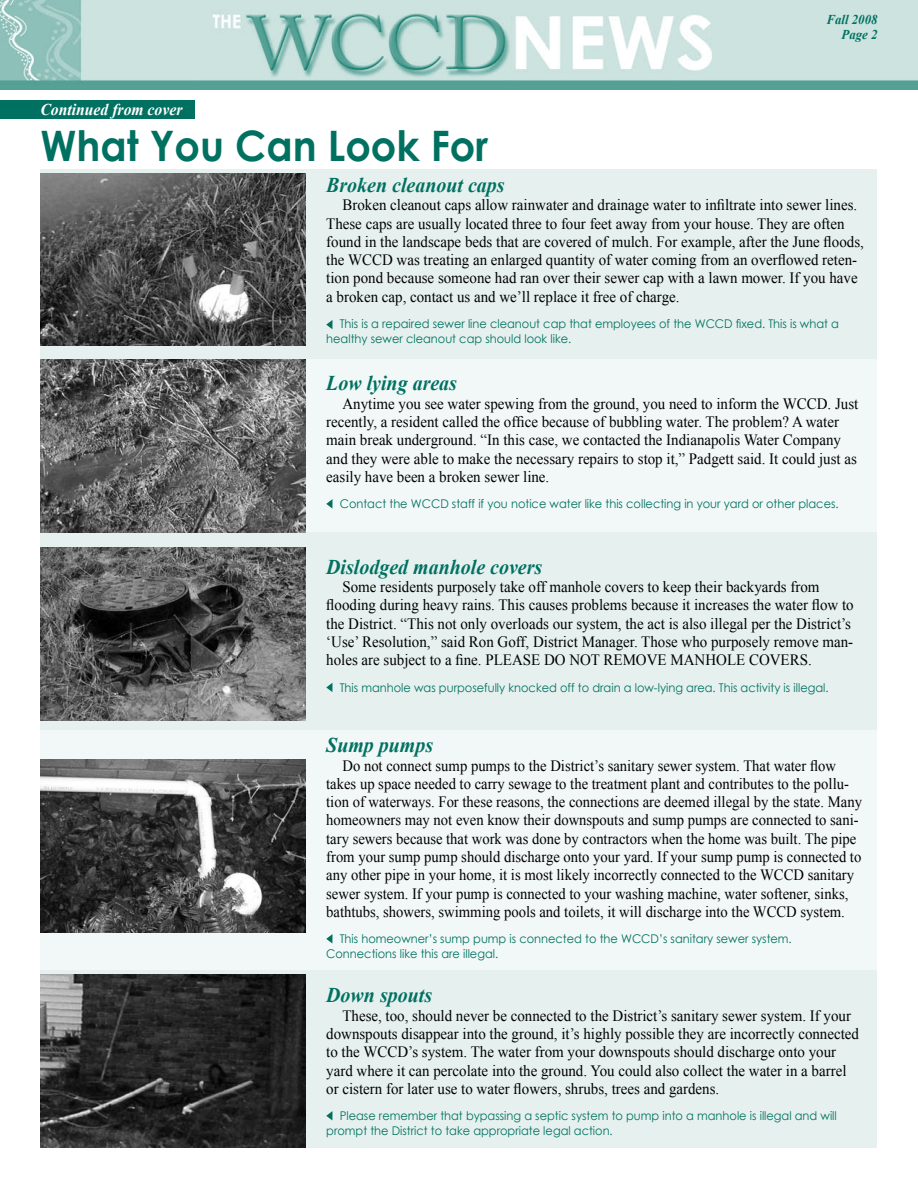
<style>
.page{position:relative;width:918px;height:1188px;background:#fff}
.page>*{position:absolute;margin:0;border:0;box-sizing:border-box;transform-origin:0 0}
.t1{font:700 42px "Century Gothic";color:#007161;scale:.95 1}
.t2{font:italic 700 21px "Times New Roman";color:#007161;scale:.95 1}
.t3{font:italic 700 16.5px "Times New Roman";color:#fff;scale:.95 1}
.t4{font:15.75px/18.3px "Times New Roman";color:#000;scale:.95 1}
.t5{font:15.75px/18.3px "Times New Roman";color:#000;scale:.93 1}
.t6{font:italic 700 13.5px/15px "Times New Roman";color:#007161;text-align:right;scale:.95 1}
.t7{font:12px/14.4px "Century Gothic";color:#007161;scale:.95 1}
</style>
<div class="page">
<div style="left:40px;top:169px;width:838px;height:979px;background:#e6f1ef"></div>
<div style="left:40px;top:360px;width:838px;height:172px;background:#f2f8f7"></div>
<div style="left:40px;top:731px;width:838px;height:239px;background:#f2f8f7"></div>
<img style="left:0;top:0;width:918px;height:89px">
<div style="left:0;top:100px;width:195px;height:18px;background:#007161"></div>
<img style="left:40px;top:173px;width:266px;height:173px">
<img style="left:40px;top:360px;width:266px;height:172px">
<img style="left:40px;top:548px;width:266px;height:172px">
<img style="left:40px;top:760px;width:266px;height:172px">
<img style="left:40px;top:975px;width:266px;height:172px">
<svg style="left:326px;top:320px;width:7px;height:9px"></svg>
<svg style="left:326px;top:499px;width:7px;height:10px"></svg>
<svg style="left:326px;top:683px;width:7px;height:9px"></svg>
<svg style="left:326px;top:934px;width:7px;height:10px"></svg>
<svg style="left:326px;top:1111px;width:7px;height:10px"></svg>
<p class="t3" style="left:40px;top:98px;width:151px">Continued from cover</p>
<h1 class="t1" style="left:40px;top:114px;width:473px">What You Can Look For</h1>
<p class="t6" style="left:827px;top:12px;width:55px">Fall 2008<br>Page 2</p>
<h2 class="t2" style="left:326px;top:170px;width:189px">Broken cleanout caps</h2>
<p class="t4" style="left:326px;top:196px;width:568px;text-indent:16px">Broken cleanout caps allow rainwater and drainage water to infiltrate into sewer lines.<br>These caps are usually located three to four feet away from your house. They are often found in the landscape beds that are covered of mulch. For example, after the June floods, the WCCD was treating an enlarged quantity of water coming from an overflowed reten&shy;tion pond because someone had ran over their sewer cap with a lawn mower. If you have a broken cap, contact us and we’ll replace it free of charge.</p>
<p class="t7" style="left:326px;top:316px;width:541px;text-indent:13px">This is a repaired sewer line cleanout cap that employees of the WCCD fixed. This is what a healthy sewer cleanout cap should look like.</p>
<h2 class="t2" style="left:326px;top:369px;width:139px">Low lying areas</h2>
<p class="t4" style="left:326px;top:394px;width:562px;text-indent:16px">Anytime you see water spewing from the ground, you need to inform the WCCD. Just recently, a resident called the office because of bubbling water. The problem? A water main break underground. “In this case, we contacted the Indianapolis Water Company and they were able to make the necessary repairs to stop it,” Padgett said. It could just as easily have been a broken sewer line.</p>
<p class="t7" style="left:340px;top:497px;width:527px">Contact the WCCD staff if you notice water like this collecting in your yard or other places.</p>
<h2 class="t2" style="left:326px;top:552px;width:229px">Dislodged manhole covers</h2>
<p class="t4" style="left:326px;top:577px;width:557px;text-indent:16px">Some residents purposely take off manhole covers to keep their backyards from flooding during heavy rains. This causes problems because it increases the water flow to the District. “This not only overloads our system, the act is also illegal per the District’s ‘Use’ Resolution,” said Ron Goff, District Manager. Those who purposely remove man&shy;holes are subject to a fine. PLEASE DO NOT REMOVE MANHOLE COVERS.</p>
<p class="t7" style="left:340px;top:680px;width:516px">This manhole was purposefully knocked off to drain a low-lying area. This activity is illegal.</p>
<h2 class="t2" style="left:326px;top:731px;width:114px">Sump pumps</h2>
<p class="t5" style="left:326px;top:756px;width:578px;text-indent:16px">Do not connect sump pumps to the District’s sanitary sewer system. That water flow takes up space needed to carry sewage to the treatment plant and contributes to the pollu&shy;tion of waterways. For these reasons, the connections are deemed illegal by the state. Many homeowners may not even know their downspouts and sump pumps are connected to sani&shy;tary sewers because that work was done by contractors when the home was built. The pipe from your sump pump should discharge onto your yard. If your sump pump is connected to any other pipe in your home, it is most likely incorrectly connected to the WCCD sanitary sewer system. If your pump is connected to your washing machine, water softener, sinks, bathtubs, showers, swimming pools and toilets, it will discharge into the WCCD system.</p>
<p class="t7" style="left:326px;top:932px;width:492px;text-indent:13px">This homeowner’s sump pump is connected to the WCCD’s sanitary sewer system.<br>Connections like this are illegal.</p>
<h2 class="t2" style="left:326px;top:981px;width:113px">Down spouts</h2>
<p class="t4" style="left:326px;top:1006px;width:562px;text-indent:16px">These, too, should never be connected to the District’s sanitary sewer system. If your downspouts disappear into the ground, it’s highly possible they are incorrectly connected to the WCCD’s system. The water from your downspouts should discharge onto your yard where it can percolate into the ground. You could also collect the water in a barrel or cistern for later use to water flowers, shrubs, trees and gardens.</p>
<p class="t7" style="left:326px;top:1108px;width:539px;text-indent:13px">Please remember that bypassing a septic system to pump into a manhole is illegal and will prompt the District to take appropriate legal action.</p>
</div>
